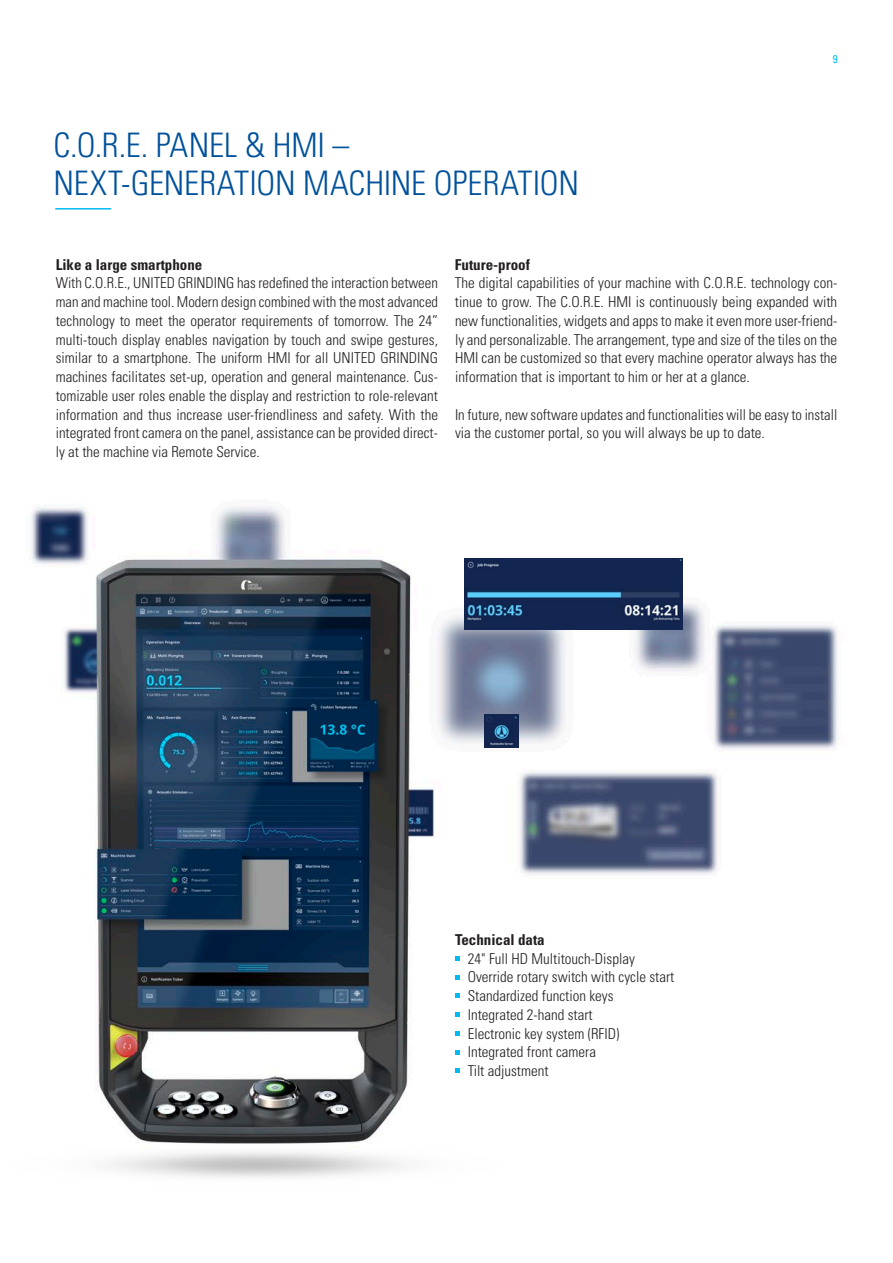
<style>
.page{position:relative;width:893px;height:1263px;background:#fff}
.page>*{position:absolute;margin:0;border:0;box-sizing:border-box;transform-origin:0 0}
.t1{font:300 condensed 33.75px/37.5px "Univers LT Std";letter-spacing:-.005em;color:#01519b}
.t2{font:300 condensed 15px/18.8px "Univers LT Std";color:#231f20}
.t3{font:condensed 11.25px "Univers LT Std";color:#00baf1}
.s1{font-weight:700}
</style>
<div class="page">
<img style="left:31px;top:506px;width:807px;height:630px">
<svg style="left:455px;top:956px;width:4px;height:4px"></svg>
<svg style="left:455px;top:975px;width:4px;height:4px"></svg>
<svg style="left:455px;top:993px;width:4px;height:5px"></svg>
<svg style="left:455px;top:1012px;width:4px;height:5px"></svg>
<svg style="left:455px;top:1031px;width:4px;height:4px"></svg>
<svg style="left:455px;top:1050px;width:4px;height:4px"></svg>
<svg style="left:455px;top:1068px;width:4px;height:5px"></svg>
<img style="left:109px;top:1136px;width:295px;height:42px">
<img style="left:485px;top:714px;width:33px;height:34px">
<img style="left:464px;top:559px;width:218px;height:70px">
<hr style="left:55px;top:208px;width:56px;height:2px;background:#00baf1">
<p class="t1" style="left:54px;top:127px;width:527px">C.O.R.E. PANEL &amp; HMI –<br>NEXT-GENERATION MACHINE OPERATION</p>
<p class="t3" style="left:833px;top:52px;width:6px">9</p>
<p class="t2" style="left:56px;top:255px;width:384px"><span class="s1">Like a large smartphone<br></span>With C.O.R.E., UNITED GRINDING has redefined the interaction between man and machine tool. Modern design combined with the most advanced technology to meet the operator requirements of tomorrow. The 24” multi-touch display enables navigation by touch and swipe gestures, similar to a smartphone. The uniform HMI for all UNITED GRINDING machines facilitates set-up, operation and general maintenance. Cus&shy;tomizable user roles enable the display and restriction to role-relevant information and thus increase user-friendliness and safety. With the integrated front camera on the panel, assistance can be provided direct&shy;ly at the machine via Remote Service.</p>
<p class="t2" style="left:455px;top:255px;width:384px"><span class="s1">Future-proof<br></span>The digital capabilities of your machine with C.O.R.E. technology con&shy;tinue to grow. The C.O.R.E. HMI is continuously being expanded with new functionalities, widgets and apps to make it even more user-friend&shy;ly and personalizable. The arrangement, type and size of the tiles on the HMI can be customized so that every machine operator always has the information that is important to him or her at a glance.</p>
<p class="t2" style="left:455px;top:405px;width:384px">In future, new software updates and functionalities will be easy to install via the customer portal, so you will always be up to date.</p>
<p class="t2" style="left:468px;top:930px;width:208px;text-indent:-13px"><span class="s1">Technical data<br></span>24" Full HD Multitouch-Display<br>Override rotary switch with cycle start<br>Standardized function keys<br>Integrated 2-hand start<br>Electronic key system (RFID)<br>Integrated front camera<br>Tilt adjustment</p>
</div>
